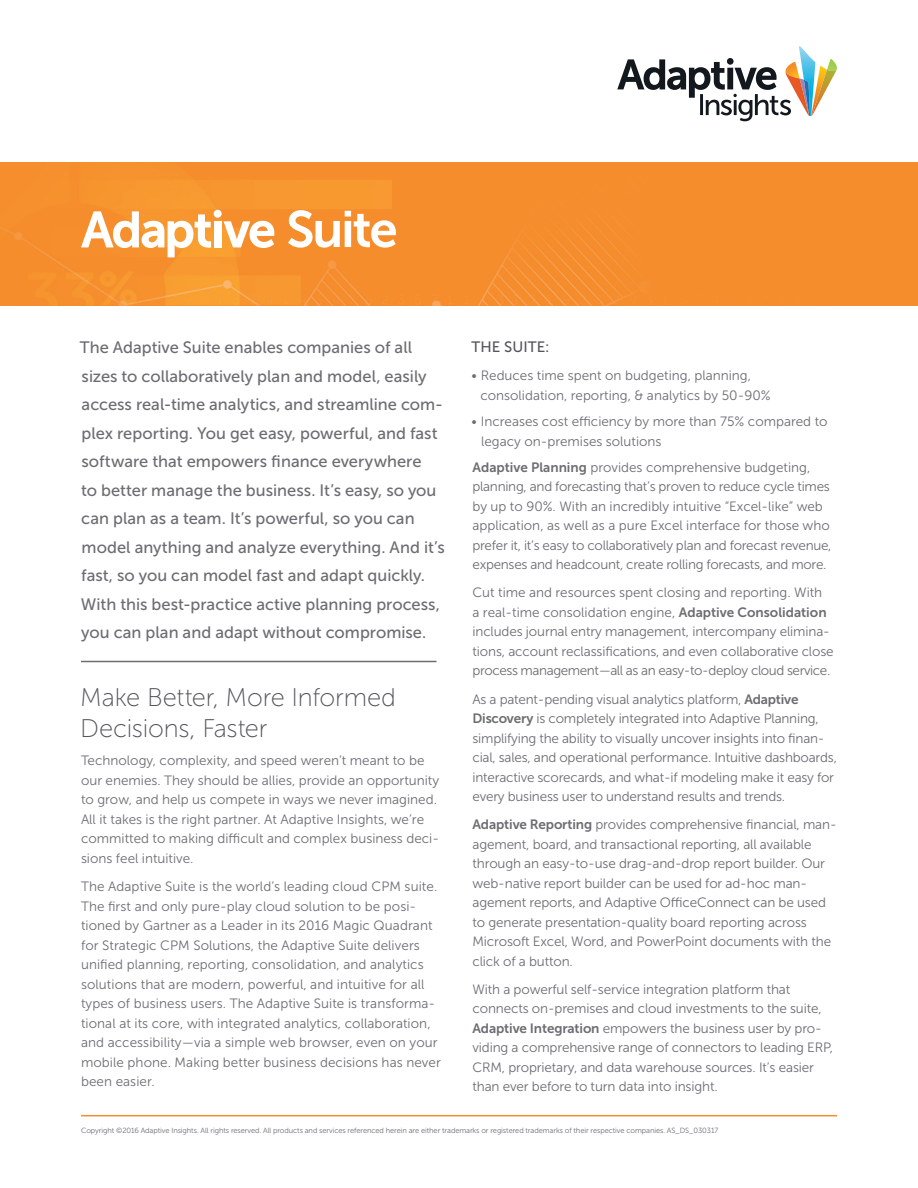
<style>
.page{position:relative;width:918px;height:1188px;background:#fff}
.page>*{position:absolute;margin:0;border:0;box-sizing:border-box;transform-origin:0 0}
.t1{font:25.5px/31.5px "Museo Sans 100";letter-spacing:-.005em;color:#54555a}
.Intro{font:16.5px/28.5px "Museo Sans 500";color:#6c6d71}
.t2{font:15px "Museo Sans 500";letter-spacing:.005em;color:#54555a}
.Body{font:13.5px/19.5px "Museo Sans 300";letter-spacing:-.01em;color:#6c6d71}
.t3{font:7.5px "Museo Sans 300";letter-spacing:-.01em;color:#6c6b71}
.s1{font-family:"Museo Sans 700"}
</style>
<div class="page">
<hr style="left:81px;top:1115px;width:756px;height:1px;background:#f68c2c">
<img style="left:0;top:162px;width:918px;height:143px">
<svg style="left:617px;top:46px;width:220px;height:75px"></svg>
<hr style="left:81px;top:661px;width:355px;height:1px;background:#6c6d71">
<svg style="left:288px;top:210px;width:108px;height:38px"></svg>
<svg style="left:81px;top:211px;width:130px;height:46px"></svg>
<svg style="left:223px;top:221px;width:51px;height:27px"></svg>
<div style="left:214px;top:221px;width:7px;height:26px;background:#fff"></div>
<div style="left:214px;top:210px;width:8px;height:8px;background:#fff;border-radius:50%"></div>
<p class="Intro" style="left:80px;top:333px;width:367px">The Adaptive Suite enables companies of all sizes to collaboratively plan and model, easily access real-time analytics, and streamline com&shy;plex reporting. You get easy, powerful, and fast software that empowers finance everywhere<br>to better manage the business. It’s easy, so you can plan as a team. It’s powerful, so you can model anything and analyze everything. And it’s fast, so you can model fast and adapt quickly.<br>With this best-practice active planning process, you can plan and adapt without compromise.</p>
<h1 class="t1" style="left:80px;top:682px;width:317px">Make Better, More Informed<br>Decisions, Faster</h1>
<p class="Body" style="left:81px;top:751px;width:360px">Technology, complexity, and speed weren’t meant to be our enemies. They should be allies, provide an opportunity to grow, and help us compete in ways we never imagined.<br>All it takes is the right partner. At Adaptive Insights, we’re committed to making difficult and complex business deci&shy;sions feel intuitive.</p>
<p class="Body" style="left:81px;top:877px;width:361px">The Adaptive Suite is the world’s leading cloud CPM suite.<br>The first and only pure-play cloud solution to be posi&shy;tioned by Gartner as a Leader in its 2016 Magic Quadrant for Strategic CPM Solutions, the Adaptive Suite delivers unified planning, reporting, consolidation, and analytics solutions that are modern, powerful, and intuitive for all types of business users. The Adaptive Suite is transforma&shy;tional at its core, with integrated analytics, collaboration, and accessibility—via a simple web browser, even on your mobile phone. Making better business decisions has never been easier.</p>
<h2 class="t2" style="left:472px;top:339px;width:80px">THE SUITE:</h2>
<p class="Body" style="left:480px;top:366px;width:292px;text-indent:-9px">• Reduces time spent on budgeting, planning, consolidation, reporting, &amp; analytics by 50-90%</p>
<p class="Body" style="left:481px;top:412px;width:348px;text-indent:-10px">• Increases cost efficiency by more than 75% compared to legacy on-premises solutions</p>
<p class="Body" style="left:472px;top:457px;width:361px"><span class="s1">Adaptive Planning</span> provides comprehensive budgeting, planning, and forecasting that’s proven to reduce cycle times by up to 90%. With an incredibly intuitive “Excel-like” web application, as well as a pure Excel interface for those who prefer it, it’s easy to collaboratively plan and forecast revenue, expenses and headcount, create rolling forecasts, and more.</p>
<p class="Body" style="left:472px;top:583px;width:363px">Cut time and resources spent closing and reporting. With<br>a real-time consolidation engine, <span class="s1">Adaptive Consolidation </span>includes journal entry management, intercompany elimina&shy;tions, account reclassifications, and even collaborative close process management—all as an easy-to-deploy cloud service.</p>
<p class="Body" style="left:472px;top:689px;width:366px">As a patent-pending visual analytics platform, <span class="s1">Adaptive Discovery</span> is completely integrated into Adaptive Planning, simplifying the ability to visually uncover insights into finan&shy;cial, sales, and operational performance. Intuitive dashboards, interactive scorecards, and what-if modeling make it easy for every business user to understand results and trends.</p>
<p class="Body" style="left:472px;top:815px;width:366px"><span class="s1">Adaptive Reporting</span> provides comprehensive financial, man&shy;agement, board, and transactional reporting, all available through an easy-to-use drag-and-drop report builder. Our web-native report builder can be used for ad-hoc man&shy;agement reports, and Adaptive OfficeConnect can be used to generate presentation-quality board reporting across Microsoft Excel, Word, and PowerPoint documents with the click of a button.</p>
<p class="Body" style="left:472px;top:980px;width:362px">With a powerful self-service integration platform that connects on-premises and cloud investments to the suite, <span class="s1">Adaptive Integration</span> empowers the business user by pro&shy;viding a comprehensive range of connectors to leading ERP, CRM, proprietary, and data warehouse sources. It’s easier than ever before to turn data into insight.</p>
<p class="t3" style="left:81px;top:1126px;width:639px">Copyright ©2016 Adaptive Insights. All rights reserved. All products and services referenced herein are either trademarks or registered trademarks of their respective companies. AS_DS_030317</p>
</div>
